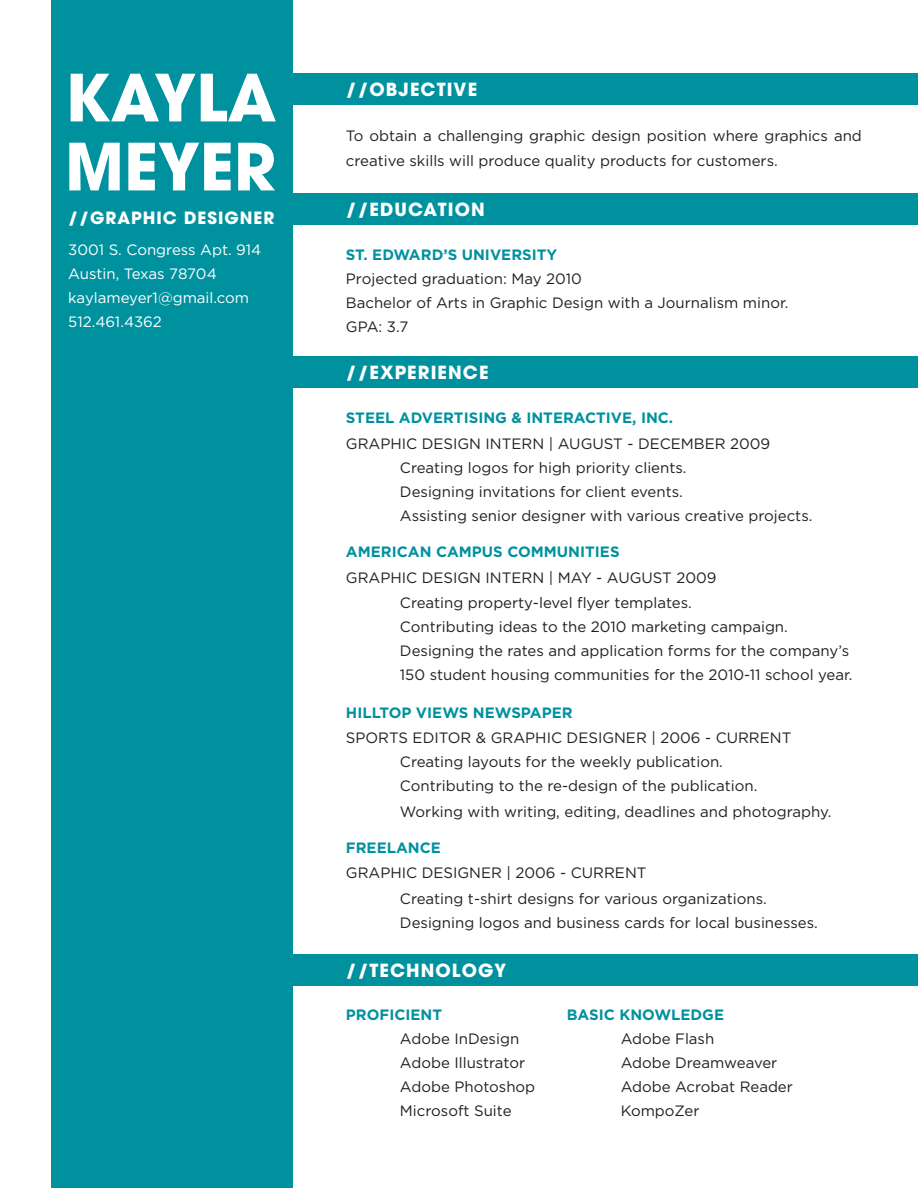
<style>
.page{position:relative;width:918px;height:1188px;background:#fff}
.page>*{position:absolute;margin:0;border:0;box-sizing:border-box;transform-origin:0 0}
.t1{font:700 64.5px "Avant Garde";color:#fff}
.t2{font:700 18px "Avant Garde";letter-spacing:.06em;color:#fff}
.t3{font:700 16.8px "Avant Garde";letter-spacing:.06em;color:#fff}
.t4{font:15px/25.5px "Gotham";color:#231f20}
.t5{font:700 15px "Gotham";color:#00919f}
.t6{font:15px "Gotham";color:#fff}
</style>
<div class="page">
<div style="left:287px;top:357px;width:631px;height:31px;background:#00919f"></div>
<div style="left:286px;top:954px;width:632px;height:31px;background:#00919f"></div>
<div style="left:51px;top:0;width:241px;height:1188px;background:#00919f"></div>
<div style="left:286px;top:73px;width:632px;height:32px;background:#00919f"></div>
<div style="left:287px;top:193px;width:631px;height:32px;background:#00919f"></div>
<p class="t1" style="left:65px;top:56px;width:213px">KAYLA</p>
<p class="t1" style="left:65px;top:125px;width:212px">MEYER</p>
<p class="t3" style="left:68px;top:206px;width:208px">//GRAPHIC DESIGNER</p>
<p class="t6" style="left:68px;top:240px;width:195px">3001 S. Congress Apt. 914</p>
<p class="t6" style="left:68px;top:264px;width:150px">Austin, Texas 78704</p>
<p class="t6" style="left:68px;top:288px;width:182px">kaylameyer1@gmail.com</p>
<p class="t6" style="left:68px;top:312px;width:95px">512.461.4362</p>
<p class="t2" style="left:346px;top:77px;width:133px">//OBJECTIVE</p>
<p class="t4" style="left:346px;top:122px;width:517px">To obtain a challenging graphic design position where graphics and creative skills will produce quality products for customers.</p>
<p class="t2" style="left:346px;top:198px;width:140px">//EDUCATION</p>
<p class="t5" style="left:346px;top:245px;width:213px">ST. EDWARD’S UNIVERSITY</p>
<p class="t4" style="left:346px;top:266px;width:237px">Projected graduation: May 2010</p>
<p class="t4" style="left:346px;top:290px;width:444px">Bachelor of Arts in Graphic Design with a Journalism minor.</p>
<p class="t4" style="left:346px;top:314px;width:64px">GPA: 3.7</p>
<p class="t2" style="left:346px;top:361px;width:144px">//EXPERIENCE</p>
<p class="t5" style="left:346px;top:408px;width:329px">STEEL ADVERTISING &amp; INTERACTIVE, INC.</p>
<p class="t4" style="left:346px;top:430px;width:426px">GRAPHIC DESIGN INTERN | AUGUST - DECEMBER 2009</p>
<p class="t4" style="left:400px;top:454px;width:288px">Creating logos for high priority clients.</p>
<p class="t4" style="left:400px;top:478px;width:285px">Designing invitations for client events.</p>
<p class="t4" style="left:400px;top:502px;width:414px">Assisting senior designer with various creative projects.</p>
<p class="t5" style="left:346px;top:542px;width:275px">AMERICAN CAMPUS COMMUNITIES</p>
<p class="t4" style="left:346px;top:564px;width:372px">GRAPHIC DESIGN INTERN | MAY - AUGUST 2009</p>
<p class="t4" style="left:400px;top:590px;width:293px">Creating property-level flyer templates.</p>
<p class="t4" style="left:400px;top:614px;width:389px">Contributing ideas to the 2010 marketing campaign.</p>
<p class="t4" style="left:400px;top:638px;width:451px">Designing the rates and application forms for the company’s</p>
<p class="t4" style="left:400px;top:662px;width:454px">150 student housing communities for the 2010-11 school year.</p>
<p class="t5" style="left:346px;top:703px;width:228px">HILLTOP VIEWS NEWSPAPER</p>
<p class="t4" style="left:346px;top:725px;width:447px">SPORTS EDITOR &amp; GRAPHIC DESIGNER | 2006 - CURRENT</p>
<p class="t4" style="left:400px;top:749px;width:324px">Creating layouts for the weekly publication.</p>
<p class="t4" style="left:400px;top:773px;width:359px">Contributing to the re-design of the publication.</p>
<p class="t4" style="left:400px;top:798px;width:433px">Working with writing, editing, deadlines and photography.</p>
<p class="t5" style="left:346px;top:837px;width:96px">FREELANCE</p>
<p class="t4" style="left:346px;top:860px;width:302px">GRAPHIC DESIGNER | 2006 - CURRENT</p>
<p class="t4" style="left:400px;top:885px;width:368px">Creating t-shirt designs for various organizations.</p>
<p class="t4" style="left:400px;top:909px;width:419px">Designing logos and business cards for local businesses.</p>
<p class="t2" style="left:346px;top:958px;width:162px">//TECHNOLOGY</p>
<p class="t5" style="left:346px;top:1005px;width:98px">PROFICIENT</p>
<p class="t4" style="left:400px;top:1026px;width:121px">Adobe InDesign</p>
<p class="t4" style="left:400px;top:1050px;width:127px">Adobe Illustrator</p>
<p class="t4" style="left:400px;top:1074px;width:137px">Adobe Photoshop</p>
<p class="t4" style="left:400px;top:1098px;width:113px">Microsoft Suite</p>
<p class="t5" style="left:567px;top:1005px;width:159px">BASIC KNOWLEDGE</p>
<p class="t4" style="left:621px;top:1026px;width:95px">Adobe Flash</p>
<p class="t4" style="left:621px;top:1050px;width:158px">Adobe Dreamweaver</p>
<p class="t4" style="left:621px;top:1074px;width:174px">Adobe Acrobat Reader</p>
<p class="t4" style="left:621px;top:1098px;width:80px">KompoZer</p>
</div>
